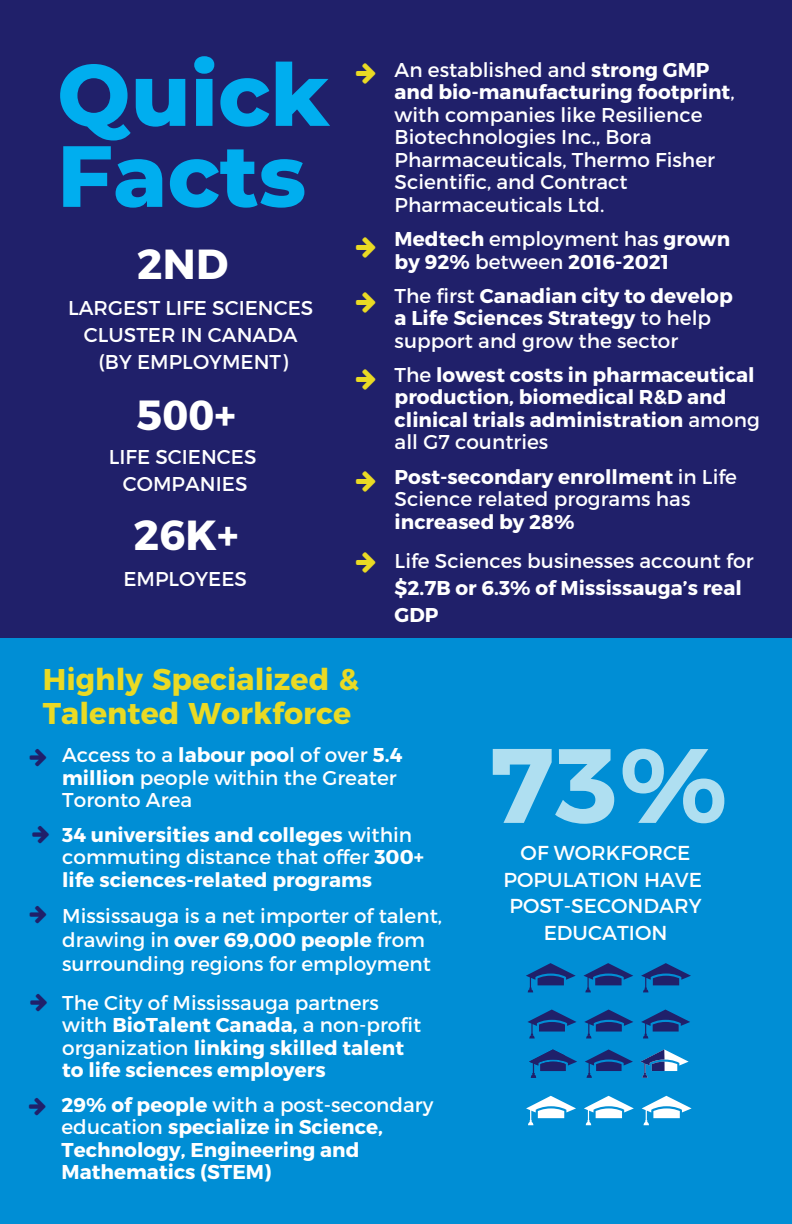
<style>
.page{position:relative;width:792px;height:1224px;background:#fff}
.page>*{position:absolute;margin:0;border:0;box-sizing:border-box;transform-origin:0 0}
.t1{font:700 105.4px "Montserrat";color:#afdff1}
.t2{font:800 86.6px/81px "Montserrat";color:#00aeef}
.t3{font:700 42px "Montserrat";color:#fff}
.t4{font:700 30px/34.4px "Montserrat";color:#eada24}
.t5{font:20.2px/27px "Montserrat";color:#fff;text-align:center}
.t6{font:700 20px/22.4px "Montserrat";color:#fff}
.t7{font:20px/22.4px "Montserrat";color:#fff}
.s1{font-weight:700}
.s2{font-weight:400}
</style>
<div class="page">
<div style="left:0;top:0;width:792px;height:658px;background:#20206a"></div>
<div style="left:0;top:638px;width:792px;height:586px;background:#008ed5"></div>
<svg style="left:641px;top:963px;width:50px;height:29px"></svg>
<svg style="left:583px;top:963px;width:50px;height:29px"></svg>
<svg style="left:526px;top:963px;width:50px;height:29px"></svg>
<svg style="left:641px;top:1010px;width:49px;height:28px"></svg>
<svg style="left:584px;top:1010px;width:49px;height:28px"></svg>
<svg style="left:527px;top:1010px;width:50px;height:28px"></svg>
<svg style="left:585px;top:1049px;width:48px;height:29px"></svg>
<svg style="left:529px;top:1049px;width:48px;height:29px"></svg>
<svg style="left:640px;top:1049px;width:49px;height:29px"></svg>
<svg style="left:642px;top:1096px;width:50px;height:29px"></svg>
<svg style="left:584px;top:1096px;width:50px;height:29px"></svg>
<svg style="left:526px;top:1096px;width:50px;height:29px"></svg>
<h2 class="t2" style="left:57px;top:54px;width:274px">Quick<br>Facts</h2>
<p class="t7" style="left:395px;top:58px;width:342px">An established and <span class="s1">strong GMP and bio-manufacturing footprint</span>, with companies like Resilience<br>Biotechnologies Inc., Bora<br>Pharmaceuticals, Thermo Fisher<br>Scientific, and Contract<br>Pharmaceuticals Ltd.</p>
<h3 class="t3" style="left:137px;top:238px;width:93px">2ND</h3>
<p class="t7" style="left:68px;top:293px;width:247px;line-height:27px;text-align:center">LARGEST LIFE SCIENCES<br>CLUSTER IN CANADA (BY EMPLOYMENT)</p>
<h3 class="t3" style="left:136px;top:389px;width:101px">500+</h3>
<p class="t7" style="left:109px;top:442px;width:149px;line-height:27px;text-align:center">LIFE SCIENCES<br>COMPANIES</p>
<h3 class="t3" style="left:134px;top:510px;width:106px">26K+</h3>
<p class="t7" style="left:123px;top:567px;width:125px">EMPLOYEES</p>
<p class="t6" style="left:395px;top:227px;width:337px">Medtech <span class="s2">employment has</span> grown by 92% <span class="s2">between</span> 2016-2021</p>
<p class="t6" style="left:395px;top:283px;width:340px"><span class="s2">The first</span> Canadian city to develop a Life Sciences Strategy <span class="s2">to help support and grow the sector</span></p>
<p class="t6" style="left:395px;top:363px;width:367px"><span class="s2">The</span> lowest costs in pharmaceutical production, biomedical R&amp;D and clinical trials administration <span class="s2">among all G7 countries</span></p>
<p class="t7" style="left:395px;top:464px;width:344px"><span class="s1">Post-secondary enrollment</span> in Life<br>Science related programs has</p>
<p class="t6" style="left:395px;top:509px;width:181px">increased by 28%</p>
<p class="t7" style="left:395px;top:549px;width:360px">Life Sciences businesses account for</p>
<p class="t6" style="left:395px;top:574px;width:349px;line-height:27px">$2.7B or 6.3% of Mississauga’s real<br>GDP</p>
<h3 class="t4" style="left:43px;top:662px;width:318px">Highly Specialized &amp;<br>Talented Workforce</h3>
<p class="t7" style="left:62px;top:743px;width:342px">Access to a <span class="s1">labour poo</span>l of over <span class="s1">5.4 million</span> people within the Greater<br>Toronto Area</p>
<p class="t6" style="left:62px;top:822px;width:363px">34 universities and colleges <span class="s2">within commuting distance that offer</span> 300+ life sciences-related programs</p>
<p class="t7" style="left:62px;top:902px;width:381px;line-height:24px">Mississauga is a net importer of talent, drawing in <span class="s1">over 69,000 people</span> from surrounding regions for employment</p>
<p class="t6" style="left:62px;top:991px;width:361px"><span class="s2">The City of Mississauga partners with</span> BioTalent Canada, <span class="s2">a non-profit organization</span> linking skilled talent to life sciences employers</p>
<p class="t6" style="left:62px;top:1093px;width:373px">29% of people <span class="s2">with a post-secondary education</span> specialize in Science,<br>Technology, Engineering and<br>Mathematics (STEM)</p>
<h1 class="t1" style="left:489px;top:721px;width:240px">73%</h1>
<p class="t5" style="left:504px;top:838px;width:200px">OF WORKFORCE<br>POPULATION HAVE<br>POST-SECONDARY<br>EDUCATION</p>
</div>
